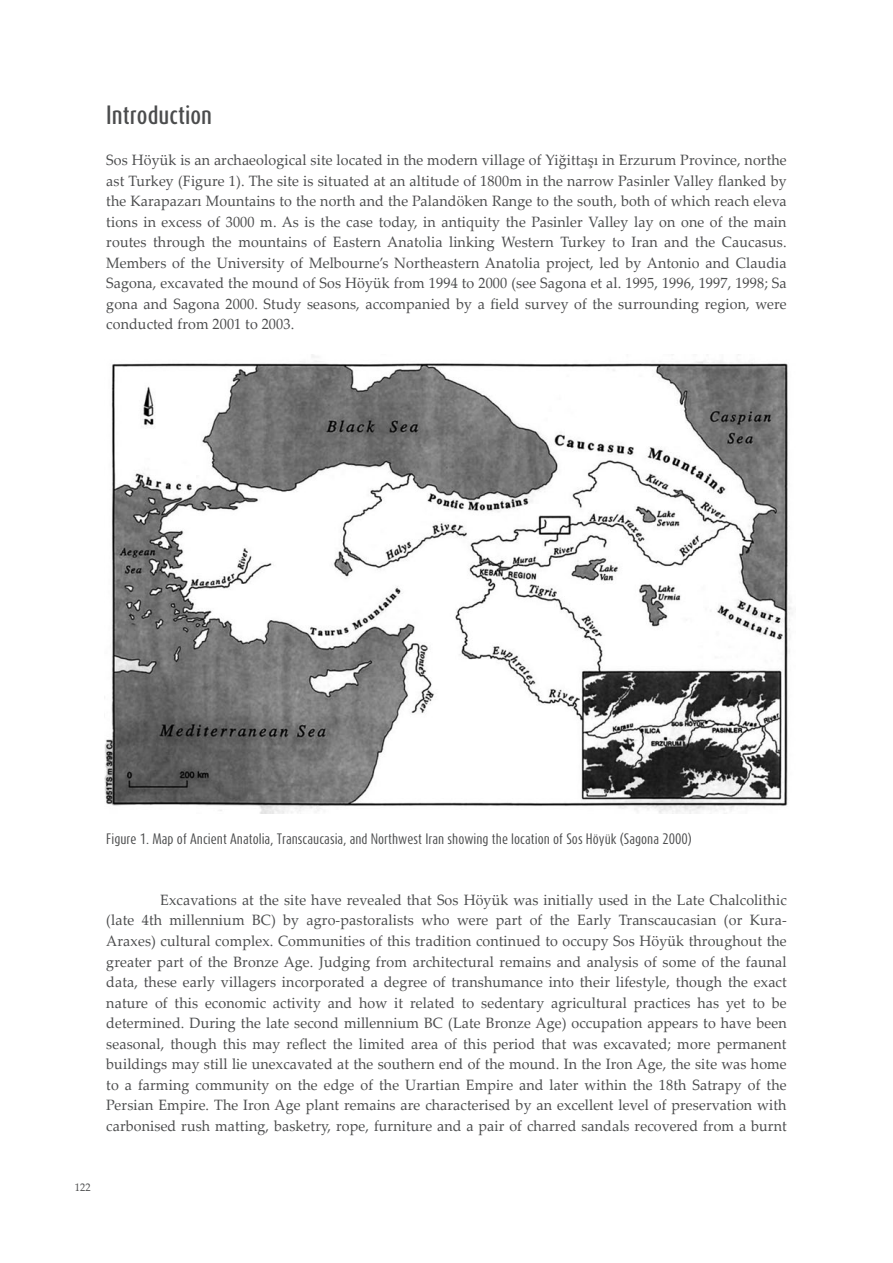
<style>
.page{position:relative;width:893px;height:1263px;background:#fff}
.page>*{position:absolute;margin:0;border:0;box-sizing:border-box;transform-origin:0 0}
.t1{font:500 22.05px "Dax Compact";color:#4b4c4d;scale:1.05 1}
.t2{font:15px/20.5px "Palatino Linotype";letter-spacing:.01em;color:#4b4c4d;text-align:justify;scale:.95 1}
.t3{font:12.6px "Dax Compact";color:#4b4c4d;scale:1.05 1}
.t4{font:10.95px "Palatino Linotype";color:#4b4c4d;scale:.95 1}
</style>
<div class="page">
<img style="left:104px;top:355px;width:688px;height:459px">
<p class="t1" style="left:106px;top:101px;width:102px">Introduction</p>
<p class="t2" style="left:106px;top:149px;width:718px">Sos Höyük is an archaeological site located in the modern village of Yiğittaşı in Erzurum Province, northe ast Turkey (Figure 1). The site is situated at an altitude of 1800m in the narrow Pasinler Valley flanked by the Karapazarı Mountains to the north and the Palandöken Range to the south, both of which reach eleva tions in excess of 3000 m. As is the case today, in antiquity the Pasinler Valley lay on one of the main routes through the mountains of Eastern Anatolia linking Western Turkey to Iran and the Caucasus.<br>Members of the University of Melbourne’s Northeastern Anatolia project, led by Antonio and Claudia Sagona, excavated the mound of Sos Höyük from 1994 to 2000 (see Sagona et al. 1995, 1996, 1997, 1998; Sa gona and Sagona 2000. Study seasons, accompanied by a field survey of the surrounding region, were conducted from 2001 to 2003.</p>
<p class="t3" style="left:106px;top:830px;width:559px">Figure 1. Map of Ancient Anatolia, Transcaucasia, and Northwest Iran showing the location of Sos Höyük (Sagona 2000)</p>
<p class="t2" style="left:106px;top:889px;width:718px;text-indent:54px">Excavations at the site have revealed that Sos Höyük was initially used in the Late Chalcolithic (late 4th millennium BC) by agro-pastoralists who were part of the Early Transcaucasian (or Kura-Araxes) cultural complex. Communities of this tradition continued to occupy Sos Höyük throughout the greater part of the Bronze Age. Judging from architectural remains and analysis of some of the faunal data, these early villagers incorporated a degree of transhumance into their lifestyle, though the exact nature of this economic activity and how it related to sedentary agricultural practices has yet to be determined. During the late second millennium BC (Late Bronze Age) occupation appears to have been seasonal, though this may reflect the limited area of this period that was excavated; more permanent buildings may still lie unexcavated at the southern end of the mound. In the Iron Age, the site was home to a farming community on the edge of the Urartian Empire and later within the 18th Satrapy of the Persian Empire. The Iron Age plant remains are characterised by an excellent level of preservation with carbonised rush matting, basketry, rope, furniture and a pair of charred sandals recovered from a burnt</p>
<p class="t4" style="left:75px;top:1179px;width:18px">122</p>
</div>
